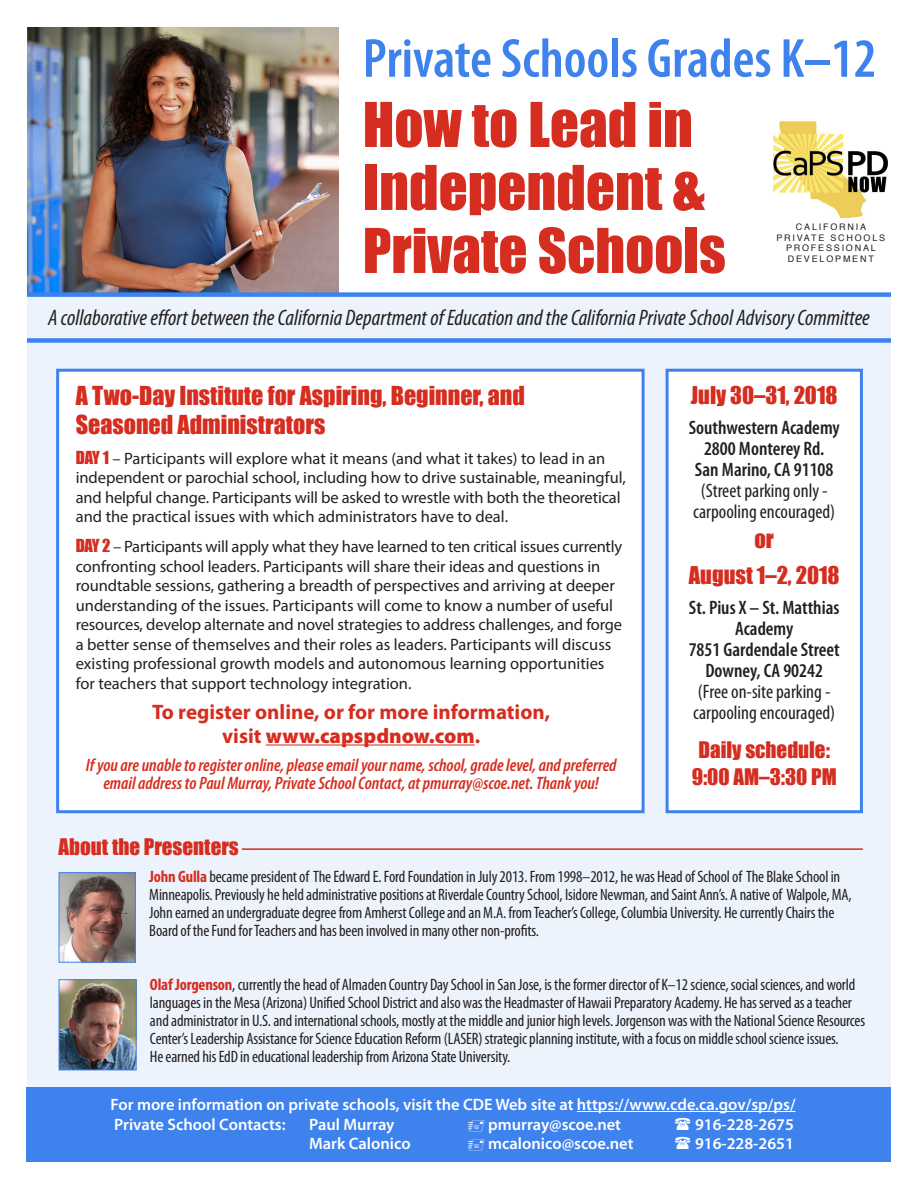
<style>
.page{position:relative;width:918px;height:1188px;background:#fff}
.page>*{position:absolute;margin:0;border:0;box-sizing:border-box;transform-origin:0 0}
.t1{font:57px/63px "Impact";color:#d52d1f}
.t2{font:600 condensed 55.5px "Myriad Pro";color:#3d82ed}
.t3{font:24px/28.8px "Impact";color:#d52d1f}
.t4{font:italic condensed 22.5px "Myriad Pro";color:#231f20}
.t5{font:22.5px "Impact";color:#d52d1f}
.t6{font:700 21px/24px "Myriad Pro";color:#d52d1f;text-align:center}
.t7{font:21px "Impact";color:#d52d1f}
.t8{font:condensed 19.5px/21px "Myriad Pro";color:#231f20;text-align:center}
.t9{font:600 condensed 19.5px/21px "Myriad Pro";color:#231f20;text-align:center}
.t10{font:italic 600 condensed 18px/18px "Myriad Pro";color:#d52d1f;text-align:center}
.t11{font:condensed 16.5px/18px "Myriad Pro";letter-spacing:-.01em;color:#231f20}
.t12{font:16.5px/19.5px "Myriad Pro";letter-spacing:-.005em;color:#231f20}
.t13{font:600 16.5px "Myriad Pro";color:#fff}
.t14{font:9px/10.5px "Helvetica";letter-spacing:.2em;color:#231f20;text-align:center}
.s1{font-family:"Impact";color:#d52d1f}
.s2{font-weight:900}
.s3{font-weight:600}
.s4{font-weight:700;color:#d52d1f}
</style>
<div class="page">
<img style="left:27px;top:27px;width:312px;height:265px">
<div style="left:27px;top:294px;width:864px;height:818px;background:#ecf3fd"></div>
<div style="left:26px;top:1087px;width:865px;height:75px;background:#3d82ed"></div>
<div style="left:56px;top:369px;width:589px;height:444px;background:#fff;border:3px solid #3d82ed"></div>
<hr style="left:266px;top:744px;width:209px;height:2px;background:#d52d1f">
<div style="left:666px;top:369px;width:197px;height:444px;background:#fff;border:3px solid #3d82ed"></div>
<div style="left:27px;top:338px;width:864px;height:5px;background:#3d82ed"></div>
<img style="left:774px;top:122px;width:114px;height:96px">
<hr style="left:577px;top:1111px;width:219px;height:1px;background:#fff">
<hr style="left:242px;top:848px;width:621px;height:2px;background:#d52d1f">
<div style="left:27px;top:292px;width:864px;height:5px;background:#3d82ed"></div>
<img style="left:61px;top:981px;width:73px;height:87px">
<div style="left:59px;top:979px;width:77px;height:91px;border:1px solid #3d82ed"></div>
<img style="left:61px;top:874px;width:73px;height:87px">
<div style="left:59px;top:872px;width:77px;height:91px;border:1px solid #3d82ed"></div>
<p class="t2" style="left:363px;top:24px;width:515px">Private Schools Grades K–12</p>
<p class="t1" style="left:363px;top:92px;width:365px">How to Lead in<br>Independent &amp;<br>Private Schools</p>
<p class="t14" style="left:776px;top:222px;width:110px">CALIFORNIA<br>PRIVATE SCHOOLS<br>PROFESSIONAL<br>DEVELOPMENT</p>
<p class="t4" style="left:48px;top:304px;width:823px">A collaborative effort between the California Department of Education and the California Private School Advisory Committee</p>
<p class="t3" style="left:76px;top:380px;width:451px">A Two-Day Institute for Aspiring, Beginner, and<br>Seasoned Administrators</p>
<p class="t12" style="left:76px;top:448px;width:552px"><span class="s1">DAY 1</span> – Participants will explore what it means (and what it takes) to lead in an independent or parochial school, including how to drive sustainable, meaningful, and helpful change. Participants will be asked to wrestle with both the theoretical and the practical issues with which administrators have to deal.</p>
<p class="t12" style="left:76px;top:536px;width:548px"><span class="s1">DAY 2</span> – Participants will apply what they have learned to ten critical issues currently confronting school leaders. Participants will share their ideas and questions in roundtable sessions, gathering a breadth of perspectives and arriving at deeper understanding of the issues. Participants will come to know a number of useful resources, develop alternate and novel strategies to address challenges, and forge a better sense of themselves and their roles as leaders. Participants will discuss existing professional growth models and autonomous learning opportunities for teachers that support technology integration.</p>
<p class="t6" style="left:152px;top:699px;width:400px">To register online, or for more information, visit <span class="s2">www.capspdnow.com</span>.</p>
<p class="t10" style="left:86px;top:755px;width:532px">If you are unable to register online, please email your name, school, grade level, and preferred email address to Paul Murray, Private School Contact, at pmurray@scoe.net. Thank you!</p>
<p class="t5" style="left:691px;top:377px;width:148px">July 30–31, 2018</p>
<p class="t9" style="left:689px;top:416px;width:153px">Southwestern Academy<br>2800 Monterey Rd.</p>
<p class="t8" style="left:693px;top:458px;width:144px"><span class="s3">San Marino, CA 91108 </span>(Street parking only - carpooling encouraged)</p>
<p class="t5" style="left:754px;top:521px;width:21px">or</p>
<p class="t5" style="left:689px;top:557px;width:152px">August 1–2, 2018</p>
<p class="t9" style="left:689px;top:596px;width:153px">St. Pius X – St. Matthias<br>Academy<br>7851 Gardendale Street</p>
<p class="t8" style="left:693px;top:659px;width:144px"><span class="s3">Downey, CA 90242 </span>(Free on-site parking - carpooling encouraged)</p>
<p class="t7" style="left:699px;top:733px;width:133px">Daily schedule:</p>
<p class="t7" style="left:692px;top:760px;width:147px">9:00 AM–3:30 PM</p>
<p class="t7" style="left:59px;top:831px;width:182px">About the Presenters</p>
<p class="t11" style="left:149px;top:868px;width:704px"><span class="s4">John Gulla</span> became president of The Edward E. Ford Foundation in July 2013. From 1998–2012, he was Head of School of The Blake School in Minneapolis. Previously he held administrative positions at Riverdale Country School, Isidore Newman, and Saint Ann’s. A native of Walpole, MA, John earned an undergraduate degree from Amherst College and an M.A. from Teacher’s College, Columbia University. He currently Chairs the Board of the Fund for Teachers and has been involved in many other non-profits.</p>
<p class="t11" style="left:150px;top:976px;width:717px"><span class="s4">Olaf Jorgenson</span>,currently the head of Almaden Country Day School in San Jose, is the former director of K–12 science, social sciences, and world languages in the Mesa (Arizona) Unified School District and also was the Headmaster of Hawaii Preparatory Academy. He has served as a teacher and administrator in U.S. and international schools, mostly at the middle and junior high levels. Jorgenson was with the National Science Resources Center’s Leadership Assistance for Science Education Reform (LASER) strategic planning institute, with a focus on middle school science issues.<br>He earned his EdD in educational leadership from Arizona State University.</p>
<p class="t13" style="left:110px;top:1094px;width:687px">For more information on private schools, visit the CDE Web site at https://www.cde.ca.gov/sp/ps/</p>
<p class="t13" style="left:114px;top:1114px;width:173px">Private School Contacts:</p>
<p class="t13" style="left:309px;top:1114px;width:87px">Paul Murray</p>
<p class="t13" style="left:488px;top:1114px;width:134px">pmurray@scoe.net</p>
<p class="t13" style="left:695px;top:1114px;width:100px">916-228-2675</p>
<p class="t13" style="left:309px;top:1133px;width:103px">Mark Calonico</p>
<p class="t13" style="left:488px;top:1133px;width:147px">mcalonico@scoe.net</p>
<p class="t13" style="left:695px;top:1133px;width:100px">916-228-2651</p>
</div>
